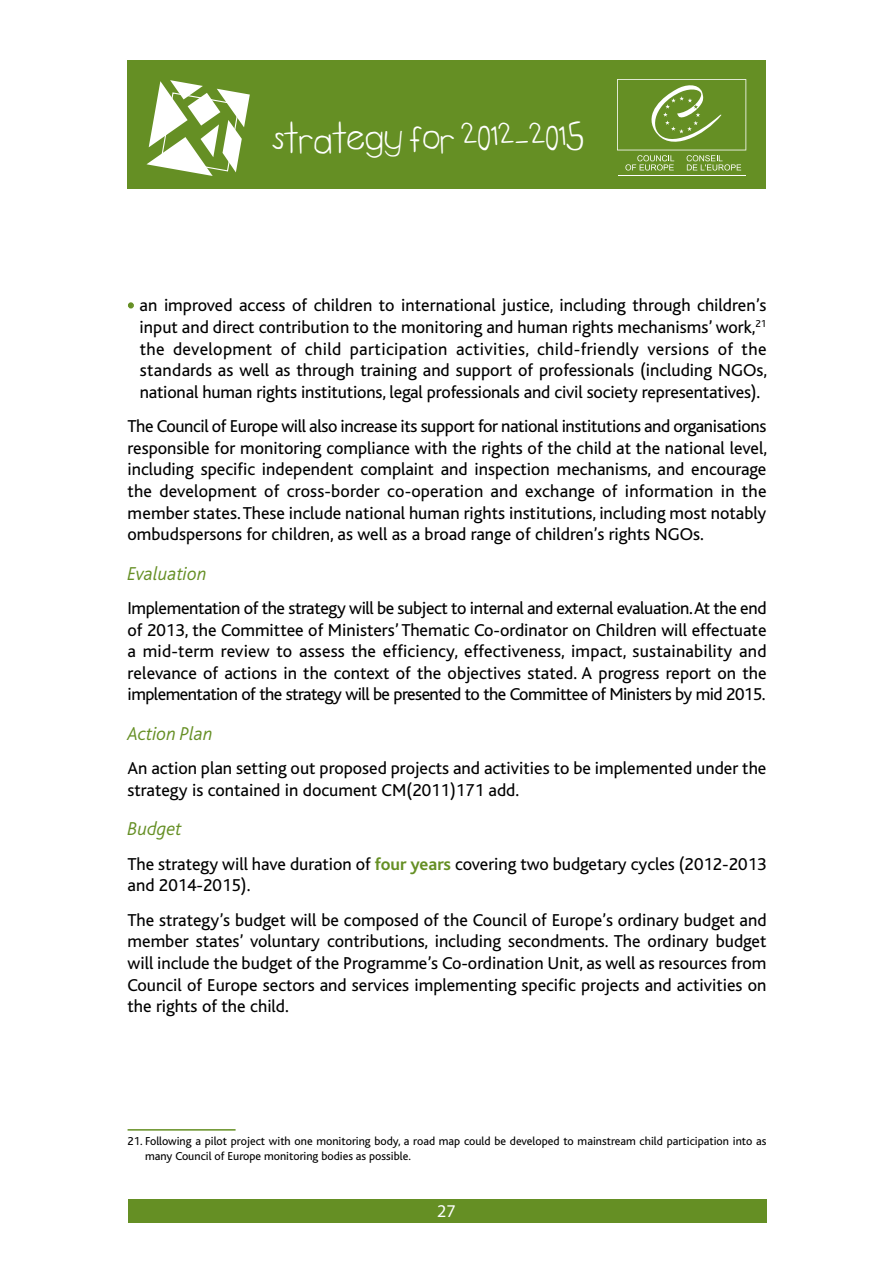
<style>
.page{position:relative;width:893px;height:1263px;background:#fff}
.page>*{position:absolute;margin:0;border:0;box-sizing:border-box;transform-origin:0 0}
.t1{font:37.5px "tweed.2";color:#fff}
.t2{font:italic 300 19.5px "Bliss";color:#658f24}
.t3{font:18px/21.6px "Bliss";color:#000;text-align:justify}
.t4{font:18px "Myriad Pro";color:#fff}
.t5{font:12px/15px "Bliss";color:#000}
.s1{font-size:21.9px;color:#658f24}
.s2{font-weight:700;color:#658f24}
</style>
<div class="page">
<div style="left:128px;top:1199px;width:638px;height:23px;background:#658f24"></div>
<div style="left:127px;top:60px;width:639px;height:129px;background:#658f24"></div>
<svg style="left:146px;top:80px;width:104px;height:96px"></svg>
<hr style="left:618px;top:175px;width:127px;height:1px;background:#fff">
<svg style="left:617px;top:79px;width:129px;height:92px"></svg>
<svg style="left:128px;top:302px;width:6px;height:6px"></svg>
<hr style="left:128px;top:1129px;width:108px;height:1px;background:#658f24">
<h1 class="t1" style="left:272px;top:119px;width:313px">strategy for 2012-2015</h1>
<p class="t3" style="left:140px;top:295px;width:629px;text-indent:-12px"><span class="s1">•</span> an improved access of children to international justice, including through children’s input and direct contribution to the monitoring and human rights mechanisms’ work,<sup>21 </sup>the development of child participation activities, child-friendly versions of the standards as well as through training and support of professionals (including NGOs, national human rights institutions, legal professionals and civil society representatives).</p>
<p class="t3" style="left:128px;top:416px;width:641px">The Council of Europe will also increase its support for national institutions and organisations responsible for monitoring compliance with the rights of the child at the national level, including specific independent complaint and inspection mechanisms, and encourage the development of cross-border co-operation and exchange of information in the member states. These include national human rights institutions, including most notably ombudspersons for children, as well as a broad range of children’s rights NGOs.</p>
<p class="t2" style="left:128px;top:563px;width:81px">Evaluation</p>
<p class="t3" style="left:128px;top:598px;width:640px">Implementation of the strategy will be subject to internal and external evaluation. At the end of 2013, the Committee of Ministers’ Thematic Co-ordinator on Children will effectuate a mid-term review to assess the efficiency, effectiveness, impact, sustainability and relevance of actions in the context of the objectives stated. A progress report on the implementation of the strategy will be presented to the Committee of Ministers by mid 2015.</p>
<p class="t2" style="left:128px;top:723px;width:87px">Action Plan</p>
<p class="t3" style="left:128px;top:758px;width:640px">An action plan setting out proposed projects and activities to be implemented under the strategy is contained in document CM(2011)171 add.</p>
<p class="t2" style="left:128px;top:819px;width:56px">Budget</p>
<p class="t3" style="left:128px;top:853px;width:640px">The strategy will have duration of <span class="s2">four years</span> covering two budgetary cycles (2012-2013 and 2014-2015).</p>
<p class="t3" style="left:128px;top:909px;width:640px">The strategy’s budget will be composed of the Council of Europe’s ordinary budget and member states’ voluntary contributions, including secondments. The ordinary budget will include the budget of the Programme’s Co-ordination Unit, as well as resources from Council of Europe sectors and services implementing specific projects and activities on the rights of the child.</p>
<p class="t5" style="left:145px;top:1134px;width:623px;text-indent:-18px">21. Following a pilot project with one monitoring body, a road map could be developed to mainstream child participation into as many Council of Europe monitoring bodies as possible.</p>
<p class="t4" style="left:437px;top:1200px;width:20px">27</p>
</div>
